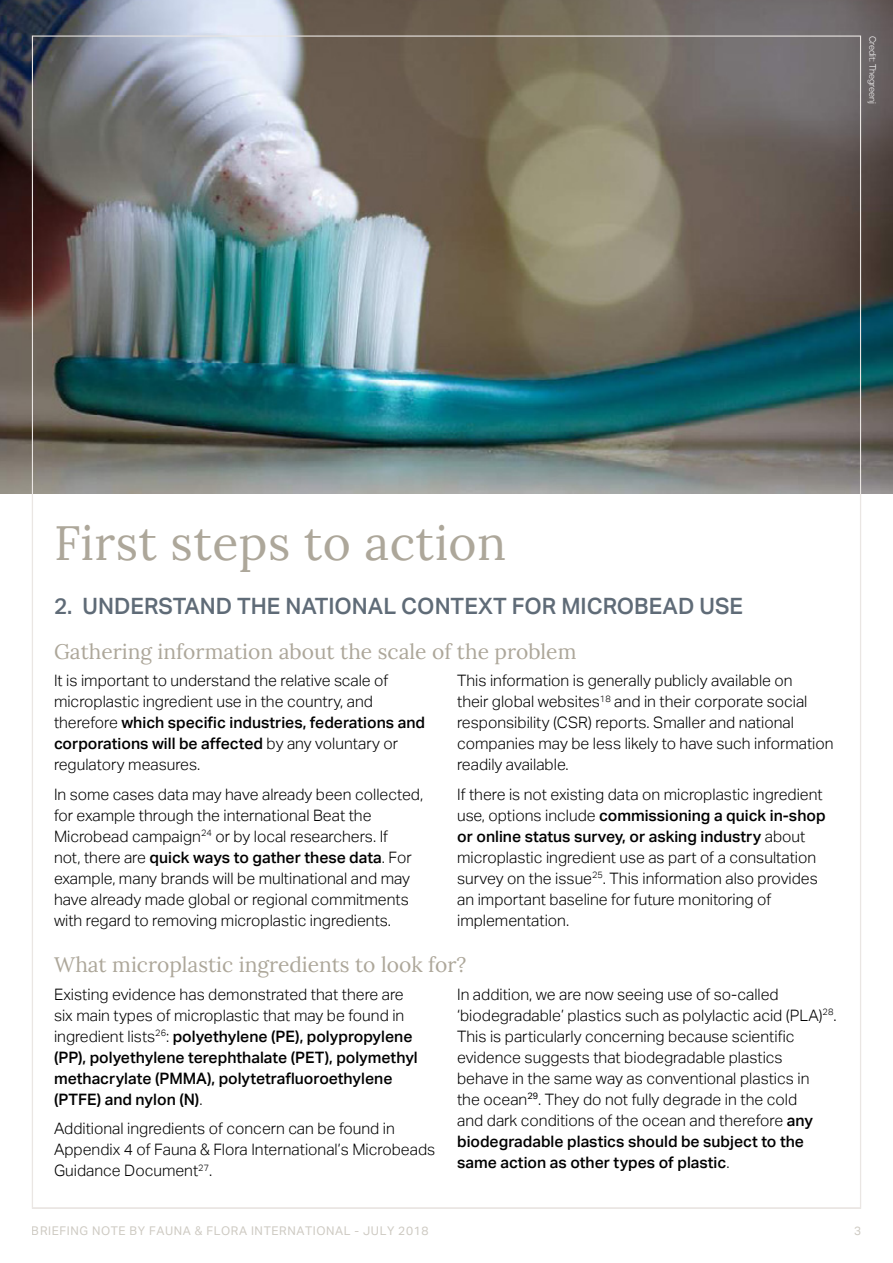
<style>
.page{position:relative;width:893px;height:1263px;background:#fff}
.page>*{position:absolute;margin:0;border:0;box-sizing:border-box;transform-origin:0 0}
.t1{font:48px "Lora";letter-spacing:.01em;color:#ada79a}
.t2{font:500 22.5px "Aktiv Grotesk";color:#5f6b77}
.t3{font:21px "Lora";color:#ada79a}
.t4{font:300 15.75px/21px "Aktiv Grotesk";color:#000}
.t5{font:500 15.75px/21px "Aktiv Grotesk";color:#000}
.t6{font:12px "Aktiv Grotesk";letter-spacing:.05em;color:#ada79a}
.t7{font:300 9px "Aktiv Grotesk";color:#fff}
.s1{font-weight:500}
.s2{font-weight:300}
</style>
<div class="page">
<img style="left:0;top:0;width:893px;height:493px">
<p class="t7" style="left:878px;top:36px;width:71px;rotate:90deg">Credit: Thegreenj</p>
<h1 class="t1" style="left:54px;top:507px;width:454px">First steps to action</h1>
<h2 class="t2" style="left:54px;top:593px;width:691px">2. UNDERSTAND THE NATIONAL CONTEXT FOR MICROBEAD USE</h2>
<h3 class="t3" style="left:54px;top:635px;width:524px">Gathering information about the scale of the problem</h3>
<p class="t4" style="left:54px;top:670px;width:373px">It is important to understand the relative scale of microplastic ingredient use in the country, and therefore <span class="s1">which specific industries, federations and corporations will be affected</span> by any voluntary or regulatory measures.</p>
<p class="t4" style="left:54px;top:783px;width:371px">In some cases data may have already been collected, for example through the international Beat the Microbead campaign<sup>24</sup> or by local researchers. If<br>not, there are <span class="s1">quick ways to gather these data</span>. For example, many brands will be multinational and may have already made global or regional commitments with regard to removing microplastic ingredients.</p>
<p class="t4" style="left:457px;top:670px;width:378px">This information is generally publicly available on<br>their global websites<sup>18</sup> and in their corporate social responsibility (CSR) reports. Smaller and national companies may be less likely to have such information readily available.</p>
<p class="t4" style="left:457px;top:783px;width:370px">If there is not existing data on microplastic ingredient use, options include <span class="s1">commissioning a quick in-shop or online status survey, or asking industry</span> about microplastic ingredient use as part of a consultation survey on the issue<sup>25</sup>. This information also provides an important baseline for future monitoring of implementation.</p>
<h3 class="t3" style="left:54px;top:949px;width:414px">What microplastic ingredients to look for?</h3>
<p class="t5" style="left:54px;top:984px;width:365px"><span class="s2">Existing evidence has demonstrated that there are six main types of microplastic that may be found in ingredient lists</span><sup>26</sup><span class="s2">:</span> polyethylene (PE), polypropylene (PP), polyethylene terephthalate (PET), polymethyl methacrylate (PMMA), polytetrafluoroethylene (PTFE) and nylon (N)<span class="s2">.</span></p>
<p class="t4" style="left:54px;top:1118px;width:383px">Additional ingredients of concern can be found in<br>Appendix 4 of Fauna &amp; Flora International’s Microbeads<br>Guidance Document<sup>27</sup>.</p>
<p class="t4" style="left:457px;top:984px;width:381px">In addition, we are now seeing use of so-called ‘biodegradable’ plastics such as polylactic acid (PLA)<sup>28</sup>.<br>This is particularly concerning because scientific evidence suggests that biodegradable plastics behave in the same way as conventional plastics in<br>the ocean<sup>29</sup>. They do not fully degrade in the cold<br>and dark conditions of the ocean and therefore <span class="s1">any biodegradable plastics should be subject to the same action as other types of plastic</span>.</p>
<p class="t6" style="left:32px;top:1224px;width:398px">BRIEFING NOTE BY FAUNA &amp; FLORA INTERNATIONAL - JULY 2018</p>
<p class="t6" style="left:854px;top:1224px;width:9px">3</p>
</div>
